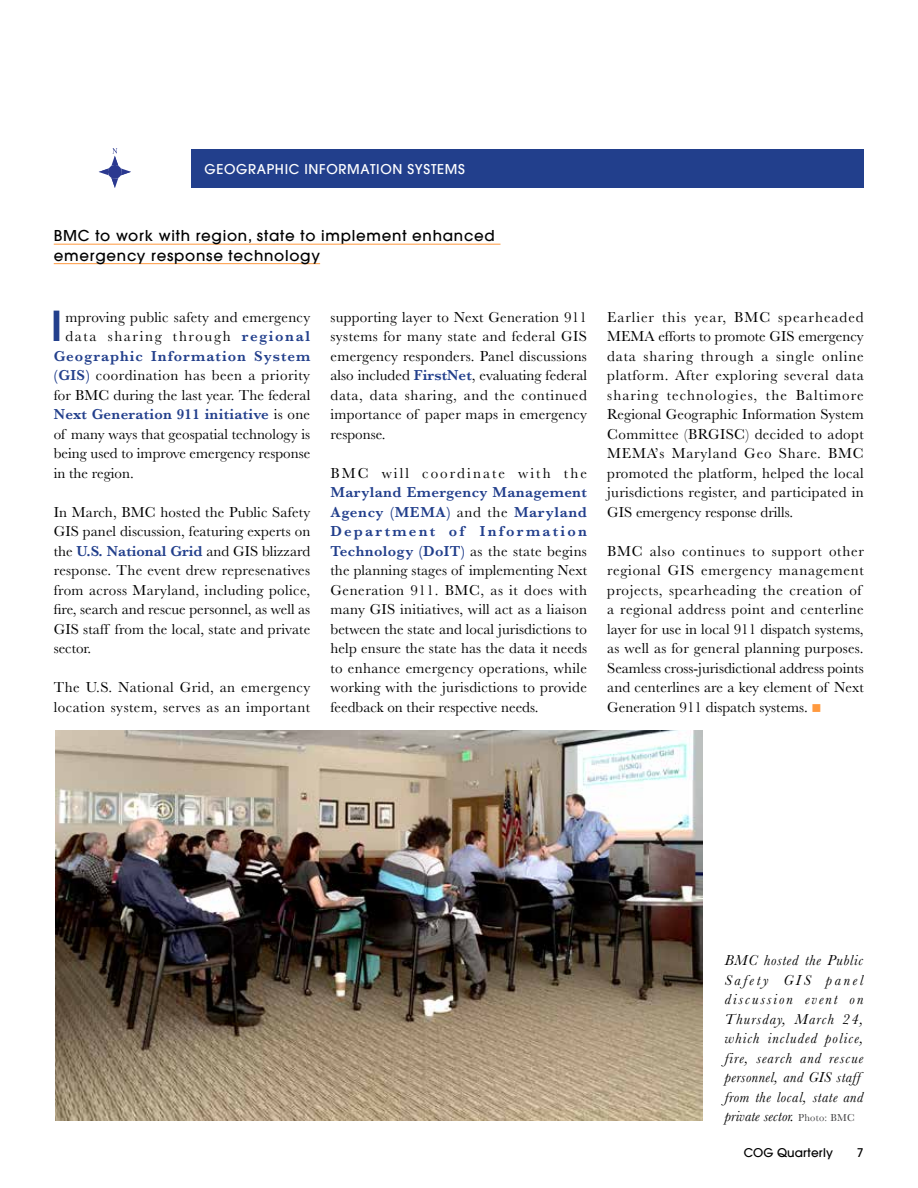
<style>
.page{position:relative;width:918px;height:1188px;background:#fff}
.page>*{position:absolute;margin:0;border:0;box-sizing:border-box;transform-origin:0 0}
.t1{font:600 41.4px "Avant Garde LT";color:#223f8c}
.t2{font:15px/19.5px "Baskerville";letter-spacing:.015em;color:#000;text-align:justify}
.t3{font:italic 15px/19.5px "Baskerville";letter-spacing:.06em;color:#000}
.t4{font:500 15px/19.5px "Avant Garde LT";letter-spacing:.05em;color:#000}
.t5{font:15px "Baskerville";letter-spacing:.035em;color:#000}
.t6{font:600 15px "Baskerville";letter-spacing:.015em;color:#223f8c}
.t7{font:600 15px "Baskerville";letter-spacing:.065em;color:#223f8c}
.t8{font:15px "Baskerville";letter-spacing:.11em;color:#000}
.t9{font:15px "Baskerville";letter-spacing:.14em;color:#000}
.t10{font:500 13.5px "Avant Garde LT";letter-spacing:.05em;color:#fff}
.t11{font:500 12px "Avant Garde LT";letter-spacing:.01em;color:#000}
.s1{font-weight:600;color:#223f8c}
.s2{font-weight:400;color:#000}
.s3{color:#ff993e}
.s4{font-style:normal;font-size:10.5px;color:#414042}
</style>
<div class="page">
<div style="left:191px;top:149px;width:673px;height:39px;background:#223f8c"></div>
<hr style="left:54px;top:244px;width:447px;height:1px;background:#ff993e">
<hr style="left:54px;top:263px;width:266px;height:1px;background:#ff993e">
<svg style="left:99px;top:148px;width:32px;height:40px"></svg>
<img style="left:55px;top:730px;width:647px;height:391px">
<p class="t10" style="left:205px;top:160px;width:262px">GEOGRAPHIC INFORMATION SYSTEMS</p>
<p class="t4" style="left:54px;top:226px;width:443px">BMC to work with region, state to implement enhanced emergency response technology</p>
<h1 class="t1" style="left:51px;top:299px;width:13px">I</h1>
<p class="t2" style="left:65px;top:307px;width:246px">mproving public safety and emergency</p>
<p class="t8" style="left:65px;top:327px;width:246px">data sharing through <span class="s1">regional</span></p>
<p class="t7" style="left:54px;top:345px;width:258px">Geographic Information System</p>
<p class="t5" style="left:54px;top:366px;width:258px"><span class="s1">(GIS)</span> coordination has been a priority</p>
<p class="t2" style="left:54px;top:385px;width:258px">for BMC during the last year. The federal</p>
<p class="t6" style="left:54px;top:404px;width:258px">Next Generation 911 initiative <span class="s2">is one</span></p>
<p class="t2" style="left:54px;top:424px;width:258px">of many ways that geospatial technology is</p>
<p class="t2" style="left:54px;top:444px;width:258px">being used to improve emergency response</p>
<p class="t2" style="left:54px;top:463px;width:82px">in the region.</p>
<p class="t2" style="left:54px;top:502px;width:258px">In March, BMC hosted the Public Safety GIS panel discussion, featuring experts on the <span class="s1">U.S. National Grid</span> and GIS blizzard response. The event drew represenatives from across Maryland, including police, fire, search and rescue personnel, as well as GIS staff from the local, state and private sector.</p>
<p class="t2" style="left:54px;top:678px;width:258px">The U.S. National Grid, an emergency location system, serves as an important</p>
<p class="t2" style="left:331px;top:307px;width:258px">supporting layer to Next Generation 911 systems for many state and federal GIS emergency responders. Panel discussions also included <span class="s1">FirstNet</span>, evaluating federal data, data sharing, and the continued importance of paper maps in emergency response.</p>
<p class="t9" style="left:331px;top:463px;width:258px">BMC will coordinate with the</p>
<p class="t2" style="left:331px;top:483px;width:258px"><span class="s1">Maryland Emergency Management Agency (MEMA)</span> and the <span class="s1">Maryland Department of Information Technology (DoIT)</span> as the state begins the planning stages of implementing Next Generation 911. BMC, as it does with many GIS initiatives, will act as a liaison between the state and local jurisdictions to help ensure the state has the data it needs to enhance emergency operations, while working with the jurisdictions to provide feedback on their respective needs.</p>
<p class="t2" style="left:607px;top:307px;width:258px">Earlier this year, BMC spearheaded MEMA efforts to promote GIS emergency data sharing through a single online platform. After exploring several data sharing technologies, the Baltimore Regional Geographic Information System Committee (BRGISC) decided to adopt MEMA’s Maryland Geo Share. BMC promoted the platform, helped the local jurisdictions register, and participated in GIS emergency response drills.</p>
<p class="t2" style="left:607px;top:541px;width:258px;text-align:left">BMC also continues to support other regional GIS emergency management projects, spearheading the creation of a regional address point and centerline layer for use in local 911 dispatch systems, as well as for general planning purposes.<br>Seamless cross-jurisdictional address points and centerlines are a key element of Next Generation 911 dispatch systems. <span class="s3">■</span></p>
<p class="t3" style="left:725px;top:951px;width:140px">BMC hosted the Public<br>Safety GIS panel discussion event on<br>Thursday, March 24, which included police, fire, search and rescue personnel, and GIS staff from the local, state and private sector. <span class="s4">Photo: BMC</span></p>
<p class="t11" style="left:744px;top:1145px;width:91px">COG Quarterly</p>
<p class="t11" style="left:857px;top:1145px;width:8px">7</p>
</div>
